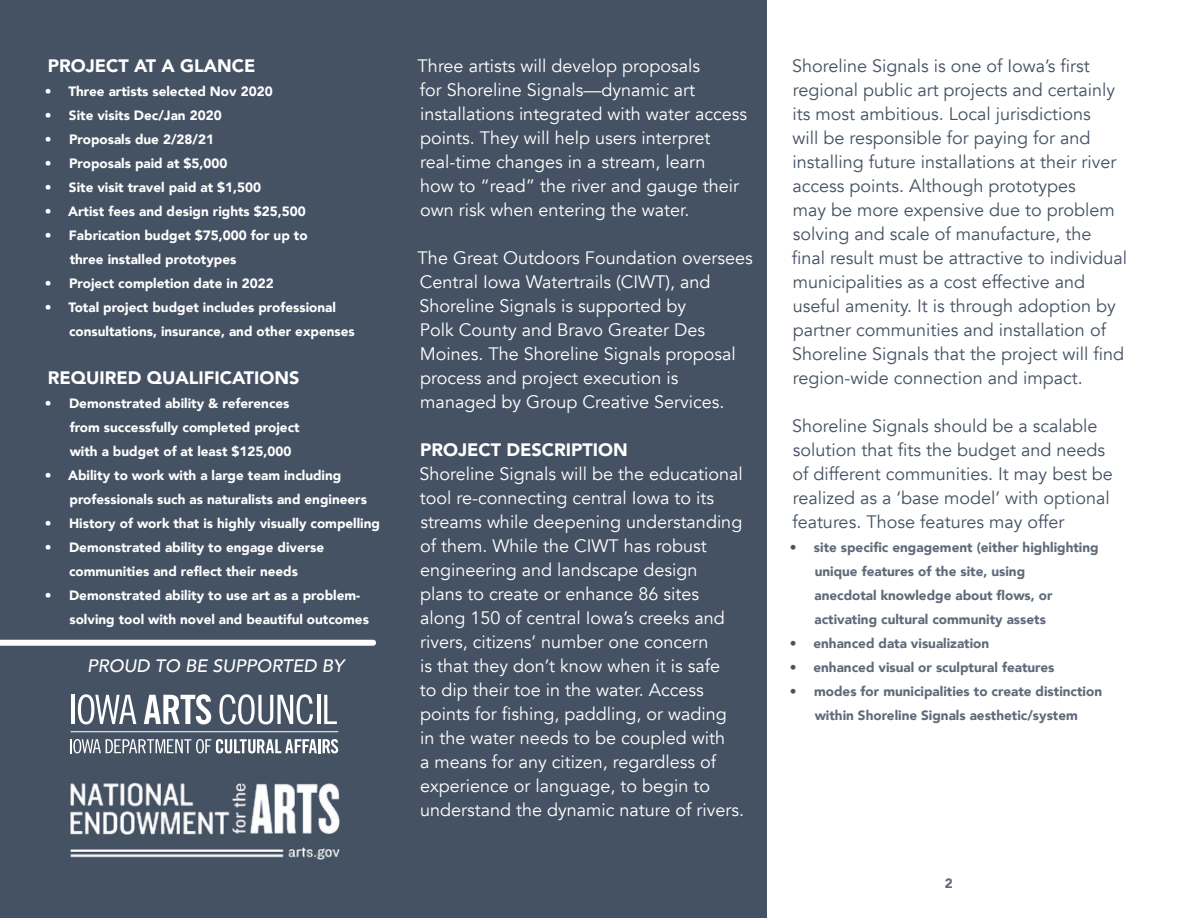
<style>
.page{position:relative;width:1188px;height:918px;background:#fff}
.page>*{position:absolute;margin:0;border:0;box-sizing:border-box;transform-origin:0 0}
.t1{font:18px/24px "Avenir";color:#fff}
.t2{font:18px/24px "Avenir";color:#455263}
.t3{font:900 18px "Avenir";color:#fff}
.t4{font:italic 500 18px "Avenir";color:#fff}
.t5{font:900 13.5px/24px "Avenir";color:#fff}
.t6{font:900 13.5px/24px "Avenir";color:#5f6b7a}
.s1{color:#455263}
</style>
<div class="page">
<div style="left:0;top:0;width:766px;height:918px;background:#455263"></div>
<img style="left:70px;top:750px;width:270px;height:110px">
<hr style="left:71px;top:695px;width:3px;height:29px;background:#fff">
<svg style="left:78px;top:694px;width:58px;height:30px"></svg>
<svg style="left:144px;top:694px;width:67px;height:30px"></svg>
<svg style="left:219px;top:694px;width:94px;height:30px"></svg>
<hr style="left:317px;top:695px;width:3px;height:29px;background:#fff">
<svg style="left:324px;top:695px;width:13px;height:29px"></svg>
<svg style="left:71px;top:739px;width:246px;height:14px"></svg>
<hr style="left:318px;top:739px;width:3px;height:14px;background:#fff">
<svg style="left:323px;top:739px;width:15px;height:14px"></svg>
<hr style="left:71px;top:731px;width:267px;height:1px;background:#fff">
<div style="left:0;top:640px;width:373px;height:6px;background:#fff"></div>
<p class="t3" style="left:48px;top:50px;width:209px">PROJECT AT A GLANCE</p>
<p class="t5" style="left:45px;top:79px;width:229px">• Three artists selected Nov 2020</p>
<p class="t5" style="left:45px;top:103px;width:178px">• Site visits Dec/Jan 2020</p>
<p class="t5" style="left:45px;top:127px;width:171px">• Proposals due 2/28/21</p>
<p class="t5" style="left:45px;top:151px;width:184px">• Proposals paid at $5,000</p>
<p class="t5" style="left:45px;top:175px;width:218px">• Site visit travel paid at $1,500</p>
<p class="t5" style="left:45px;top:199px;width:262px">• Artist fees and design rights $25,500</p>
<p class="t5" style="left:70px;top:223px;width:239px;text-indent:-25px">• Fabrication budget $75,000 for up to three installed prototypes</p>
<p class="t5" style="left:45px;top:271px;width:230px">• Project completion date in 2022</p>
<p class="t5" style="left:69px;top:295px;width:287px;text-indent:-24px">• Total project budget includes professional consultations, insurance, and other expenses</p>
<p class="t3" style="left:48px;top:362px;width:253px">REQUIRED QUALIFICATIONS</p>
<p class="t5" style="left:70px;top:391px;width:232px;text-indent:-25px">• Demonstrated ability &amp; references from successfully completed project with a budget of at least $125,000</p>
<p class="t5" style="left:70px;top:463px;width:299px;text-indent:-25px">• Ability to work with a large team including professionals such as naturalists and engineers</p>
<p class="t5" style="left:45px;top:511px;width:337px">• History of work that is highly visually compelling</p>
<p class="t5" style="left:45px;top:535px;width:281px;text-align:center">• Demonstrated ability to engage diverse communities and reflect their needs</p>
<p class="t5" style="left:70px;top:583px;width:301px;text-indent:-25px">• Demonstrated ability to use art as a problem&shy;solving tool with novel and beautiful outcomes</p>
<p class="t4" style="left:87px;top:655px;width:259px">PROUD TO BE SUPPORTED BY</p>
<p class="t1" style="left:418px;top:54px;width:331px">Three artists will develop proposals<br>for Shoreline Signals—dynamic art installations integrated with water access points. They will help users interpret real-time changes in a stream, learn<br>how to “read” the river and gauge their own risk when entering the water.</p>
<p class="t1" style="left:418px;top:246px;width:337px">The Great Outdoors Foundation oversees Central Iowa Watertrails (CIWT), and Shoreline Signals is supported by<br>Polk County and Bravo Greater Des Moines. The Shoreline Signals proposal process and project execution is managed by Group Creative Services.</p>
<p class="t3" style="left:420px;top:434px;width:209px">PROJECT DESCRIPTION</p>
<p class="t1" style="left:420px;top:462px;width:326px">Shoreline Signals will be the educational tool re-connecting central Iowa to its streams while deepening understanding of them. While the CIWT has robust engineering and landscape design<br>plans to create or enhance 86 sites along 150 of central Iowa’s creeks and rivers, citizens’ number one concern<br>is that they don’t know when it is safe<br>to dip their toe in the water. Access points for fishing, paddling, or wading in the water needs to be coupled with<br>a means for any citizen, regardless of experience or language, to begin to understand the dynamic nature of rivers.</p>
<p class="t2" style="left:792px;top:54px;width:337px">Shoreline Signals is one of Iowa’s first regional public art projects and certainly its most ambitious. Local jurisdictions<br>will be responsible for paying for and installing future installations at their river access points. Although prototypes<br>may be more expensive due to problem solving and scale of manufacture, the final result must be attractive to individual municipalities as a cost effective and useful amenity. It is through adoption by partner communities and installation of Shoreline Signals that the project will find region-wide connection and impact.</p>
<p class="t2" style="left:792px;top:414px;width:322px">Shoreline Signals should be a scalable solution that fits the budget and needs of different communities. It may best be realized as a ‘base model’ with optional features. Those features may offer</p>
<p class="t6" style="left:814px;top:535px;width:286px;text-indent:-24px"><span class="s1">•</span> site specific engagement (either highlighting unique features of the site, using<br>anecdotal knowledge about flows, or activating cultural community assets</p>
<p class="t6" style="left:790px;top:631px;width:201px"><span class="s1">•</span> enhanced data visualization</p>
<p class="t6" style="left:790px;top:655px;width:266px"><span class="s1">•</span> enhanced visual or sculptural features</p>
<p class="t6" style="left:790px;top:679px;width:314px;text-align:center"><span class="s1">•</span> modes for municipalities to create distinction within Shoreline Signals aesthetic/system</p>
<p class="t6" style="left:945px;top:871px;width:9px">2</p>
</div>
